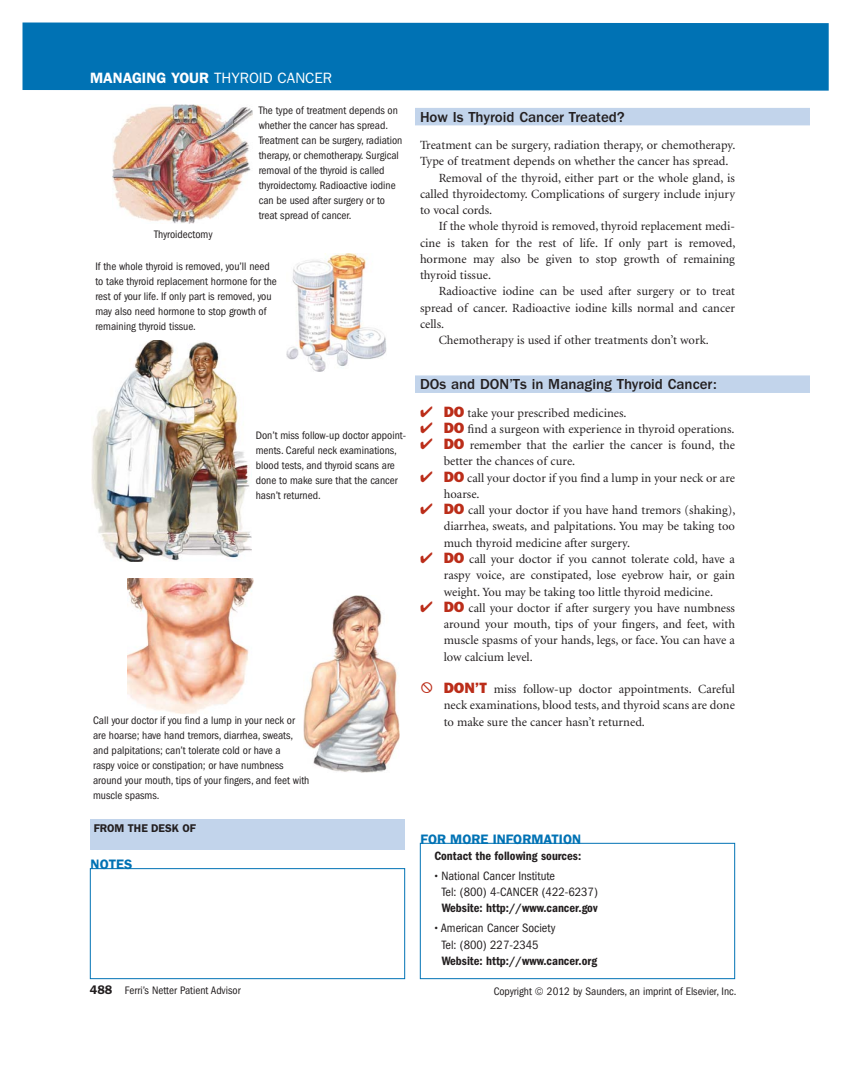
<style>
.page{position:relative;width:855px;height:1069px;background:#fff}
.page>*{position:absolute;margin:0;border:0;box-sizing:border-box;transform-origin:0 0}
.t1{font:500 15px "Franklin Gothic";color:#231f20}
.t2{font:15px "Franklin Gothic";color:#fff}
.t3{font:600 13.75px "Franklin Gothic";color:#0072b4}
.t4{font:12.5px/16.2px "Minion";color:#231f20;text-align:justify}
.t5{font:condensed 12.5px/16.2px "Franklin Gothic";color:#231f20}
.t6{font:600 condensed 12.5px "Franklin Gothic";color:#231f20}
.t7{font:condensed 11.25px/15px "Franklin Gothic";color:#231f20}
.t8{font:600 11.25px "Franklin Gothic";color:#231f20}
.s1{font-weight:600}
.s2{color:#bb2d19}
.s3{font-family:"Franklin Gothic";font-weight:800;font-size:15px;color:#bb2d19}
.s4{font-family:"Minion"}
.s5{font-weight:600;font-stretch:normal;font-size:12.5px}
</style>
<div class="page">
<div style="left:22px;top:22px;width:807px;height:69px;background:#0072b4"></div>
<div style="left:90px;top:868px;width:315px;height:111px;border:1px solid #0072b4"></div>
<div style="left:90px;top:820px;width:315px;height:30px;background:#c2d4eb"></div>
<div style="left:420px;top:843px;width:315px;height:136px;border:1px solid #0072b4"></div>
<div style="left:415px;top:108px;width:395px;height:17px;background:#c2d4eb"></div>
<div style="left:415px;top:375px;width:395px;height:18px;background:#c2d4eb"></div>
<img style="left:113px;top:104px;width:139px;height:120px">
<img style="left:287px;top:253px;width:99px;height:118px">
<img style="left:127px;top:578px;width:126px;height:136px">
<img style="left:303px;top:595px;width:96px;height:177px">
<img style="left:91px;top:340px;width:161px;height:222px">
<p class="t2" style="left:90px;top:72px;width:244px"><span class="s1">MANAGING YOUR</span> THYROID CANCER</p>
<p class="t7" style="left:154px;top:228px;width:60px">Thyroidectomy</p>
<p class="t7" style="left:259px;top:104px;width:145px">The type of treatment depends on whether the cancer has spread.<br>Treatment can be surgery, radiation therapy, or chemotherapy. Surgical removal of the thyroid is called thyroidectomy. Radioactive iodine can be used after surgery or to treat spread of cancer.</p>
<p class="t7" style="left:95px;top:260px;width:183px">If the whole thyroid is removed, you’ll need to take thyroid replacement hormone for the rest of your life. If only part is removed, you may also need hormone to stop growth of remaining thyroid tissue.</p>
<p class="t7" style="left:256px;top:428px;width:152px">Don’t miss follow-up doctor appoint&shy;ments. Careful neck examinations, blood tests, and thyroid scans are done to make sure that the cancer hasn’t returned.</p>
<p class="t7" style="left:93px;top:713px;width:218px">Call your doctor if you find a lump in your neck or are hoarse; have hand tremors, diarrhea, sweats, and palpitations; can’t tolerate cold or have a<br>raspy voice or constipation; or have numbness around your mouth, tips of your fingers, and feet with muscle spasms.</p>
<p class="t8" style="left:94px;top:824px;width:104px">FROM THE DESK OF</p>
<p class="t3" style="left:91px;top:859px;width:43px">NOTES</p>
<p class="t1" style="left:420px;top:111px;width:206px">How Is Thyroid Cancer Treated?</p>
<p class="t4" style="left:420px;top:138px;width:317px">Treatment can be surgery, radiation therapy, or chemotherapy.</p>
<p class="t4" style="left:420px;top:154px;width:310px">Type of treatment depends on whether the cancer has spread.</p>
<p class="t4" style="left:439px;top:171px;width:298px">Removal of the thyroid, either part or the whole gland, is</p>
<p class="t4" style="left:420px;top:187px;width:317px">called thyroidectomy. Complications of surgery include injury</p>
<p class="t4" style="left:420px;top:203px;width:74px">to vocal cords.</p>
<p class="t4" style="left:439px;top:219px;width:298px">If the whole thyroid is removed, thyroid replacement medi-</p>
<p class="t4" style="left:420px;top:236px;width:317px">cine is taken for the rest of life. If only part is removed,</p>
<p class="t4" style="left:420px;top:252px;width:317px">hormone may also be given to stop growth of remaining</p>
<p class="t4" style="left:420px;top:268px;width:73px">thyroid tissue.</p>
<p class="t4" style="left:439px;top:284px;width:298px">Radioactive iodine can be used after surgery or to treat</p>
<p class="t4" style="left:420px;top:301px;width:316px">spread of cancer. Radioactive iodine kills normal and cancer</p>
<p class="t4" style="left:420px;top:317px;width:26px">cells.</p>
<p class="t4" style="left:439px;top:333px;width:272px">Chemotherapy is used if other treatments don’t work.</p>
<p class="t1" style="left:420px;top:379px;width:298px">DOs and DON’Ts in Managing Thyroid Cancer:</p>
<p class="t4" style="left:420px;top:406px;width:208px"><span class="s2">✔</span> <span class="s3">DO</span> take your prescribed medicines.</p>
<p class="t4" style="left:420px;top:422px;width:316px"><span class="s2">✔</span> <span class="s3">DO</span> find a surgeon with experience in thyroid operations.</p>
<p class="t4" style="left:444px;top:438px;width:293px;text-indent:-24px"><span class="s2">✔</span> <span class="s3">DO</span> remember that the earlier the cancer is found, the better the chances of cure.</p>
<p class="t4" style="left:444px;top:471px;width:293px;text-indent:-24px"><span class="s2">✔</span> <span class="s3">DO</span> call your doctor if you find a lump in your neck or are hoarse.</p>
<p class="t4" style="left:444px;top:503px;width:293px;text-indent:-24px"><span class="s2">✔</span> <span class="s3">DO</span> call your doctor if you have hand tremors (shaking), diarrhea, sweats, and palpitations. You may be taking too much thyroid medicine after surgery.</p>
<p class="t4" style="left:444px;top:552px;width:293px;text-indent:-24px"><span class="s2">✔</span> <span class="s3">DO</span> call your doctor if you cannot tolerate cold, have a raspy voice, are constipated, lose eyebrow hair, or gain weight. You may be taking too little thyroid medicine.</p>
<p class="t4" style="left:444px;top:601px;width:293px;text-indent:-24px"><span class="s2">✔</span> <span class="s3">DO</span> call your doctor if after surgery you have numbness around your mouth, tips of your fingers, and feet, with muscle spasms of your hands, legs, or face. You can have a low calcium level.</p>
<p class="t4" style="left:444px;top:682px;width:293px"><span class="s3">DON’T</span> miss follow-up doctor appointments. Careful neck examinations, blood tests, and thyroid scans are done to make sure the cancer hasn’t returned.</p>
<p class="t3" style="left:421px;top:834px;width:162px">FOR MORE INFORMATION</p>
<p class="t6" style="left:434px;top:851px;width:148px">Contact the following sources:</p>
<p class="t5" style="left:442px;top:868px;width:157px;text-indent:-8px"><span class="s4">•</span> National Cancer Institute<br>Tel: (800) 4-CANCER (422-6237)</p>
<p class="t6" style="left:442px;top:904px;width:157px">Website: http://www.cancer.gov</p>
<p class="t5" style="left:442px;top:921px;width:115px;text-indent:-8px"><span class="s4">•</span> American Cancer Society<br>Tel: (800) 227-2345</p>
<p class="t6" style="left:442px;top:956px;width:157px">Website: http://www.cancer.org</p>
<p class="t7" style="left:90px;top:983px;width:152px"><span class="s5">488</span> Ferri’s Netter Patient Advisor</p>
<p class="t7" style="left:494px;top:984px;width:40px">Copyright</p>
<p class="t7" style="left:547px;top:984px;width:191px">2012 by Saunders, an imprint of Elsevier, Inc.</p>
</div>
